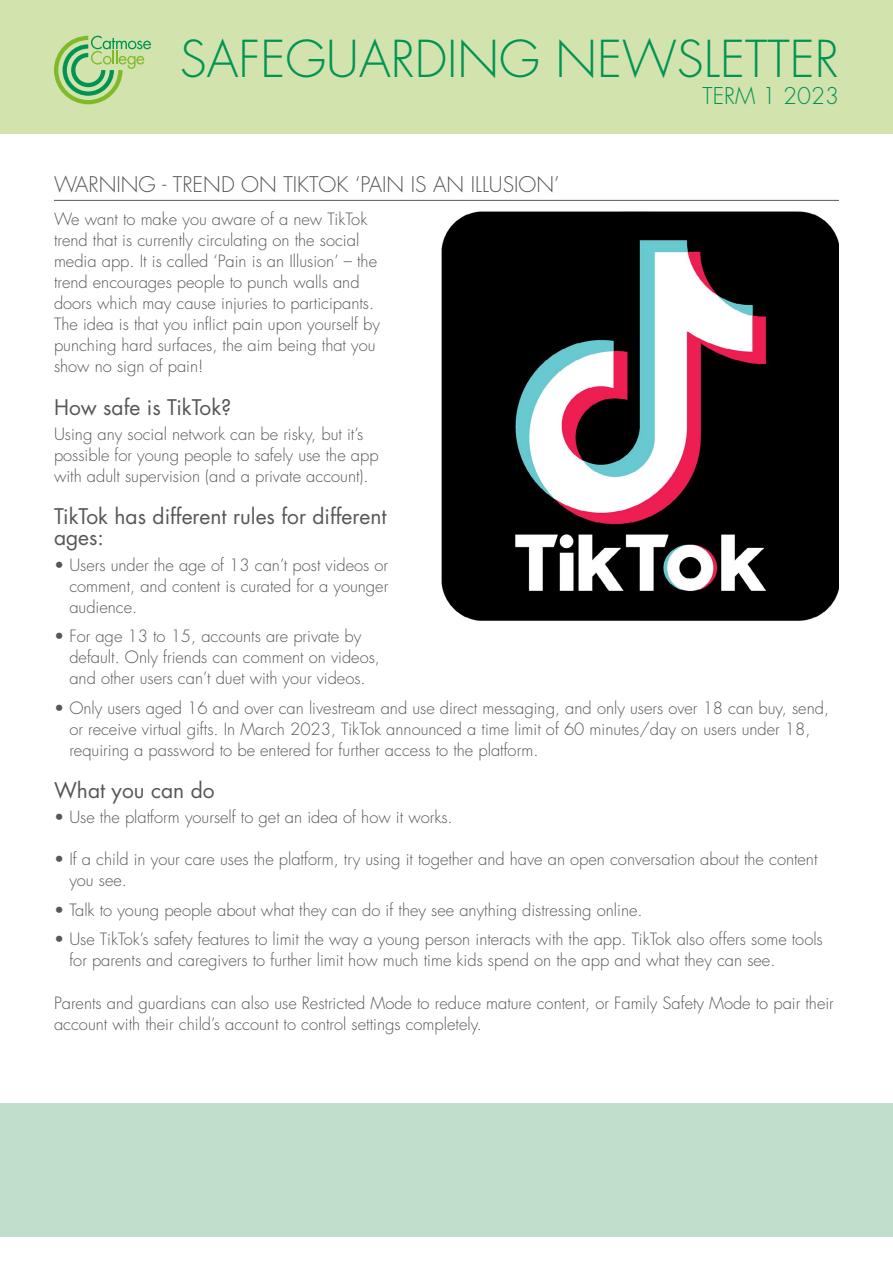
<style>
.page{position:relative;width:893px;height:1263px;background:#fff}
.page>*{position:absolute;margin:0;border:0;box-sizing:border-box;transform-origin:0 0}
.t1{font:300 49.5px "Futura Std";color:#009453}
.t2{font:300 22.5px "Futura Std";color:#009453}
.t3{font:21px/21px "Futura Std";color:#575756}
.t4{font:300 21px "Futura Std";color:#575756}
.t5{font:300 16.5px/21px "Futura Std";color:#575756}
</style>
<div class="page">
<div style="left:0;top:0;width:893px;height:133px;background:#d2e3ae"></div>
<div style="left:0;top:1103px;width:893px;height:133px;background:#bfdecb"></div>
<svg style="left:54px;top:36px;width:97px;height:68px"></svg>
<hr style="left:54px;top:200px;width:785px;height:1px;background:#575756">
<img style="left:441px;top:211px;width:398px;height:410px">
<h1 class="t1" style="left:180px;top:28px;width:661px">SAFEGUARDING NEWSLETTER</h1>
<h2 class="t2" style="left:703px;top:82px;width:138px">TERM 1 2023</h2>
<p class="t4" style="left:54px;top:171px;width:507px">WARNING - TREND ON TIKTOK ‘PAIN IS AN ILLUSION’</p>
<p class="t5" style="left:54px;top:209px;width:327px">We want to make you aware of a new TikTok trend that is currently circulating on the social media app. It is called ‘Pain is an Illusion’ – the trend encourages people to punch walls and doors which may cause injuries to participants.<br>The idea is that you inflict pain upon yourself by punching hard surfaces, the aim being that you show no sign of pain!</p>
<p class="t3" style="left:54px;top:397px;width:179px">How safe is TikTok?</p>
<p class="t5" style="left:54px;top:424px;width:326px">Using any social network can be risky, but it’s possible for young people to safely use the app with adult supervision (and a private account).</p>
<p class="t3" style="left:54px;top:506px;width:334px">TikTok has different rules for different ages:</p>
<p class="t5" style="left:69px;top:554px;width:320px;text-align:justify;text-indent:-15px">• Users under the age of 13 can’t post videos or comment, and content is curated for a younger audience.</p>
<p class="t5" style="left:69px;top:626px;width:312px;text-indent:-15px">• For age 13 to 15, accounts are private by default. Only friends can comment on videos, and other users can’t duet with your videos.</p>
<p class="t5" style="left:69px;top:697px;width:761px;text-indent:-15px">• Only users aged 16 and over can livestream and use direct messaging, and only users over 18 can buy, send, or receive virtual gifts. In March 2023, TikTok announced a time limit of 60 minutes/day on users under 18, requiring a password to be entered for further access to the platform.</p>
<p class="t3" style="left:54px;top:780px;width:162px">What you can do</p>
<p class="t5" style="left:54px;top:807px;width:400px">• Use the platform yourself to get an idea of how it works.</p>
<p class="t5" style="left:69px;top:849px;width:750px;text-indent:-15px">• If a child in your care uses the platform, try using it together and have an open conversation about the content you see.</p>
<p class="t5" style="left:54px;top:900px;width:590px">• Talk to young people about what they can do if they see anything distressing online.</p>
<p class="t5" style="left:69px;top:929px;width:755px;text-indent:-15px">• Use TikTok’s safety features to limit the way a young person interacts with the app. TikTok also offers some tools for parents and caregivers to further limit how much time kids spend on the app and what they can see.</p>
<p class="t5" style="left:54px;top:992px;width:781px">Parents and guardians can also use Restricted Mode to reduce mature content, or Family Safety Mode to pair their account with their child’s account to control settings completely.</p>
</div>
